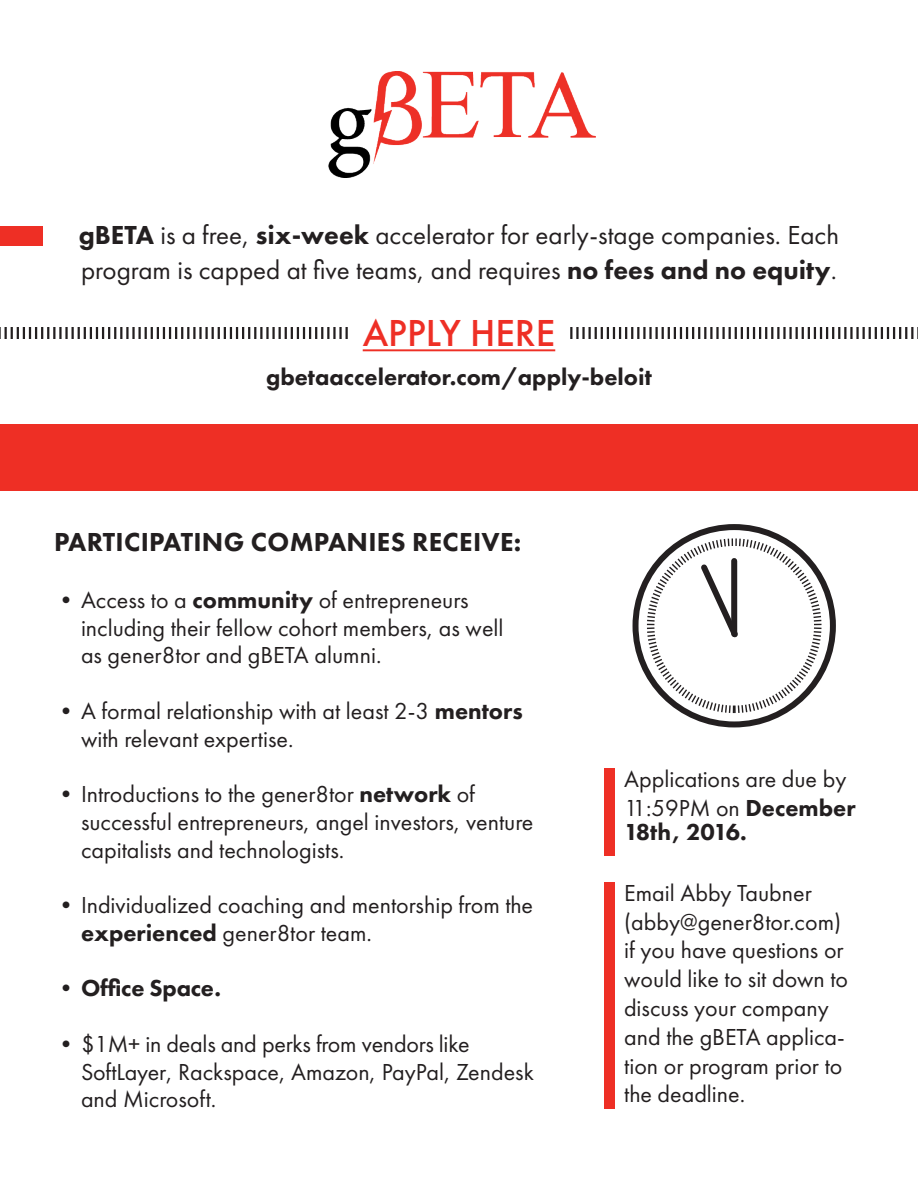
<style>
.page{position:relative;width:918px;height:1188px;background:#fff}
.page>*{position:absolute;margin:0;border:0;box-sizing:border-box;transform-origin:0 0}
.t1{font:500 39px "Futura PT";color:#ee2f25}
.t2{font:27px/34.5px "Futura PT";color:#231f20}
.t3{font:800 27px "Futura PT";letter-spacing:.01em;color:#231f20}
.t4{font:24px/27.8px "Futura PT";color:#231f20}
.t5{font:800 24px "Futura PT";color:#231f20}
.t6{font:800 24px "Futura PT";letter-spacing:-.03em;color:#231f20}
.s1{font-weight:800}
</style>
<div class="page">
<div style="left:0;top:424px;width:918px;height:66px;background:#ee2f25"></div>
<div style="left:0;top:226px;width:43px;height:19px;background:#ee2f25"></div>
<hr style="left:363px;top:349px;width:192px;height:2px;background:#ee2f25">
<img style="left:328px;top:72px;width:268px;height:106px">
<svg style="left:636px;top:527px;width:197px;height:197px"></svg>
<div style="left:633px;top:524px;width:203px;height:203px;border:6px solid #231f20;border-radius:50%"></div>
<svg style="left:646px;top:537px;width:177px;height:177px"></svg>
<div style="left:604px;top:769px;width:11px;height:87px;background:#ee2f25"></div>
<div style="left:604px;top:882px;width:11px;height:226px;background:#ee2f25"></div>
<svg style="left:0;top:327px;width:348px;height:12px"></svg>
<svg style="left:570px;top:327px;width:348px;height:12px"></svg>
<p class="t2" style="left:79px;top:218px;width:762px"><span class="s1">gBETA</span> is a free, <span class="s1">six-week</span> accelerator for early-stage companies. Each program is capped at five teams, and requires <span class="s1">no fees and no equity</span>.</p>
<p class="t1" style="left:363px;top:310px;width:194px">APPLY HERE</p>
<p class="t5" style="left:266px;top:362px;width:387px">gbetaaccelerator.com/apply-beloit</p>
<p class="t3" style="left:54px;top:525px;width:469px">PARTICIPATING COMPANIES RECEIVE:</p>
<p class="t4" style="left:81px;top:586px;width:424px;text-indent:-27px">•Access to a <span class="s1">community</span> of entrepreneurs including their fellow cohort members, as well as gener8tor and gBETA alumni.</p>
<p class="t4" style="left:81px;top:697px;width:443px;text-indent:-27px">•A formal relationship with at least 2-3 <span class="s1">mentors </span>with relevant expertise.</p>
<p class="t4" style="left:81px;top:780px;width:454px;text-indent:-27px">•Introductions to the gener8tor <span class="s1">network</span> of successful entrepreneurs, angel investors, venture capitalists and technologists.</p>
<p class="t4" style="left:81px;top:891px;width:454px;text-indent:-27px">•Individualized coaching and mentorship from the <span class="s1">experienced</span> gener8tor team.</p>
<p class="t5" style="left:54px;top:973px;width:169px">•Office Space.</p>
<p class="t4" style="left:81px;top:1030px;width:454px;text-indent:-27px">•$1M+ in deals and perks from vendors like<br>SoftLayer, Rackspace, Amazon, PayPal, Zendesk and Microsoft.</p>
<p class="t4" style="left:624px;top:764px;width:233px;line-height:28.8px">Applications are due by<br>11:59PM on <span class="s1">December</span></p>
<p class="t6" style="left:624px;top:817px;width:124px">18th, 2016.</p>
<p class="t4" style="left:624px;top:878px;width:225px;line-height:28.8px">Email Abby Taubner (abby@gener8tor.com) if you have questions or would like to sit down to discuss your company and the gBETA applica&shy;tion or program prior to the deadline.</p>
</div>
